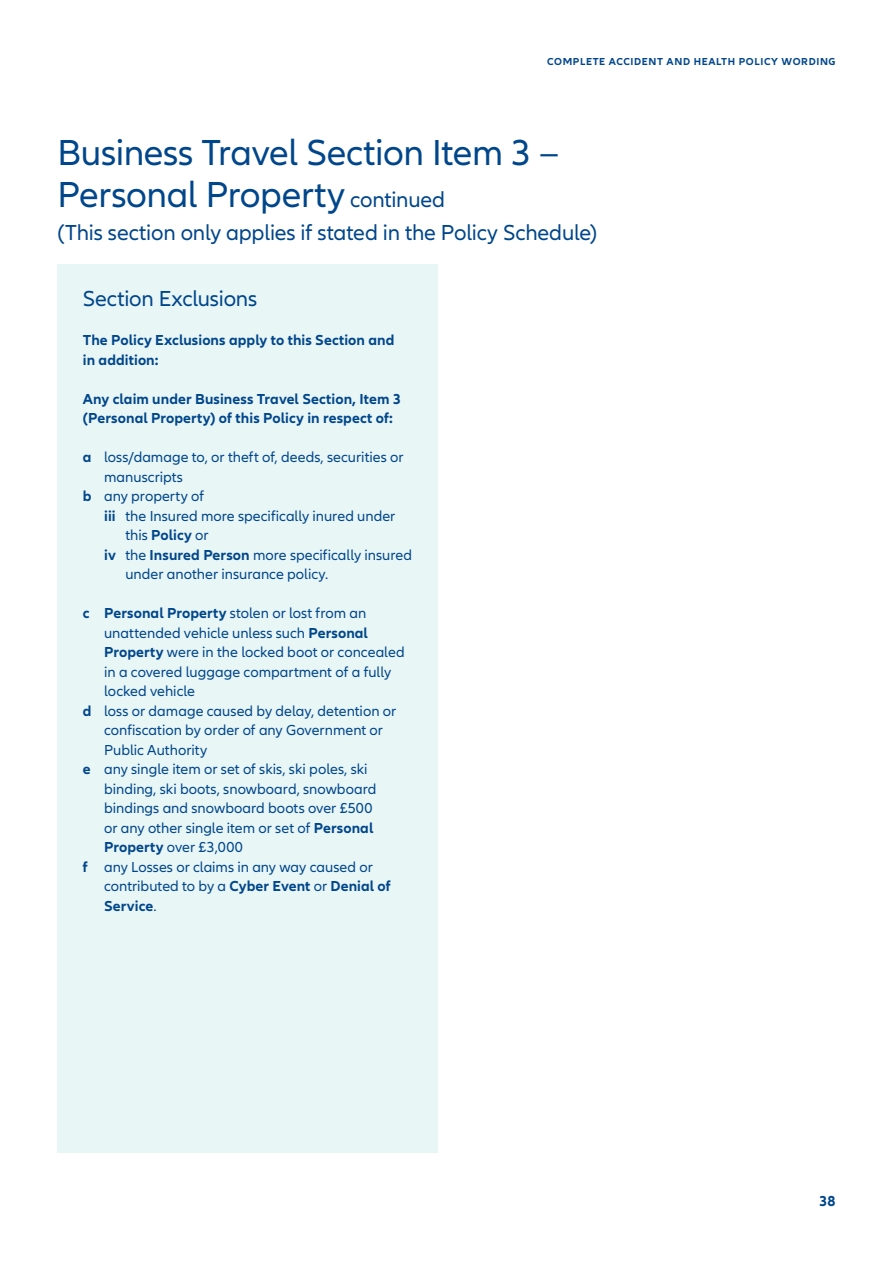
<style>
.page{position:relative;width:893px;height:1263px;background:#fff}
.page>*{position:absolute;margin:0;border:0;box-sizing:border-box;transform-origin:0 0}
.t1{font:37.5px/42px "Allianz Neo";letter-spacing:-.01em;color:#00468b}
.t2{font:22.5px "Allianz Neo";letter-spacing:-.005em;color:#00468b}
.t3{font:15px "Allianz Neo";color:#00468b}
.t4{font:700 15px/19.5px "Allianz Neo";letter-spacing:.005em;color:#00468b}
.t5{font:700 10.5px "Allianz Neo";letter-spacing:.06em;color:#00468b}
.s1{font-size:22.5px}
.s2{font-weight:700}
.s3{font-weight:400}
</style>
<div class="page">
<div style="left:57px;top:264px;width:381px;height:888px;background:#e9f6f6"></div>
<p class="t5" style="left:547px;top:56px;width:290px">COMPLETE ACCIDENT AND HEALTH POLICY WORDING</p>
<h1 class="t1" style="left:57px;top:133px;width:503px">Business Travel Section Item 3 –<br>Personal Property <span class="s1">continued</span></h1>
<h2 class="t2" style="left:57px;top:220px;width:541px">(This section only applies if stated in the Policy Schedule)</h2>
<h2 class="t2" style="left:83px;top:286px;width:176px">Section Exclusions</h2>
<p class="t4" style="left:83px;top:331px;width:313px">The Policy Exclusions apply to this Section and in addition:</p>
<p class="t4" style="left:83px;top:389px;width:320px">Any claim under Business Travel Section, Item 3 (Personal Property) of this Policy in respect of:</p>
<p class="t3" style="left:83px;top:449px;width:322px"><span class="s2">a</span> loss/damage to, or theft of, deeds, securities or</p>
<p class="t3" style="left:104px;top:468px;width:80px">manuscripts</p>
<p class="t3" style="left:83px;top:488px;width:123px"><span class="s2">b</span> any property of</p>
<p class="t3" style="left:104px;top:507px;width:293px"><span class="s2">iii</span> the Insured more specifically inured under</p>
<p class="t3" style="left:125px;top:527px;width:85px">this <span class="s2">Policy</span> or</p>
<p class="t3" style="left:104px;top:546px;width:309px"><span class="s2">iv</span> the <span class="s2">Insured Person</span> more specifically insured</p>
<p class="t3" style="left:125px;top:566px;width:204px">under another insurance policy.</p>
<p class="t3" style="left:83px;top:605px;width:285px"><span class="s2">c Personal Property</span> stolen or lost from an</p>
<p class="t3" style="left:104px;top:624px;width:265px">unattended vehicle unless such <span class="s2">Personal</span></p>
<p class="t3" style="left:104px;top:644px;width:302px"><span class="s2">Property</span> were in the locked boot or concealed</p>
<p class="t3" style="left:104px;top:663px;width:289px">in a covered luggage compartment of a fully</p>
<p class="t3" style="left:104px;top:683px;width:92px">locked vehicle</p>
<p class="t3" style="left:83px;top:702px;width:315px"><span class="s2">d</span> loss or damage caused by delay, detention or</p>
<p class="t3" style="left:104px;top:722px;width:280px">confiscation by order of any Government or</p>
<p class="t3" style="left:104px;top:741px;width:105px">Public Authority</p>
<p class="t3" style="left:83px;top:761px;width:286px"><span class="s2">e</span> any single item or set of skis, ski poles, ski</p>
<p class="t3" style="left:104px;top:780px;width:274px">binding, ski boots, snowboard, snowboard</p>
<p class="t3" style="left:104px;top:800px;width:270px">bindings and snowboard boots over £500</p>
<p class="t3" style="left:104px;top:819px;width:271px">or any other single item or set of <span class="s2">Personal</span></p>
<p class="t3" style="left:104px;top:839px;width:140px"><span class="s2">Property</span> over £3,000</p>
<p class="t3" style="left:83px;top:858px;width:292px"><span class="s2">f</span> any Losses or claims in any way caused or</p>
<p class="t3" style="left:104px;top:878px;width:288px">contributed to by a <span class="s2">Cyber Event</span> or <span class="s2">Denial of</span></p>
<p class="t4" style="left:104px;top:896px;width:54px">Service<span class="s3">.</span></p>
<p class="t4" style="left:819px;top:1192px;width:18px">38</p>
</div>
